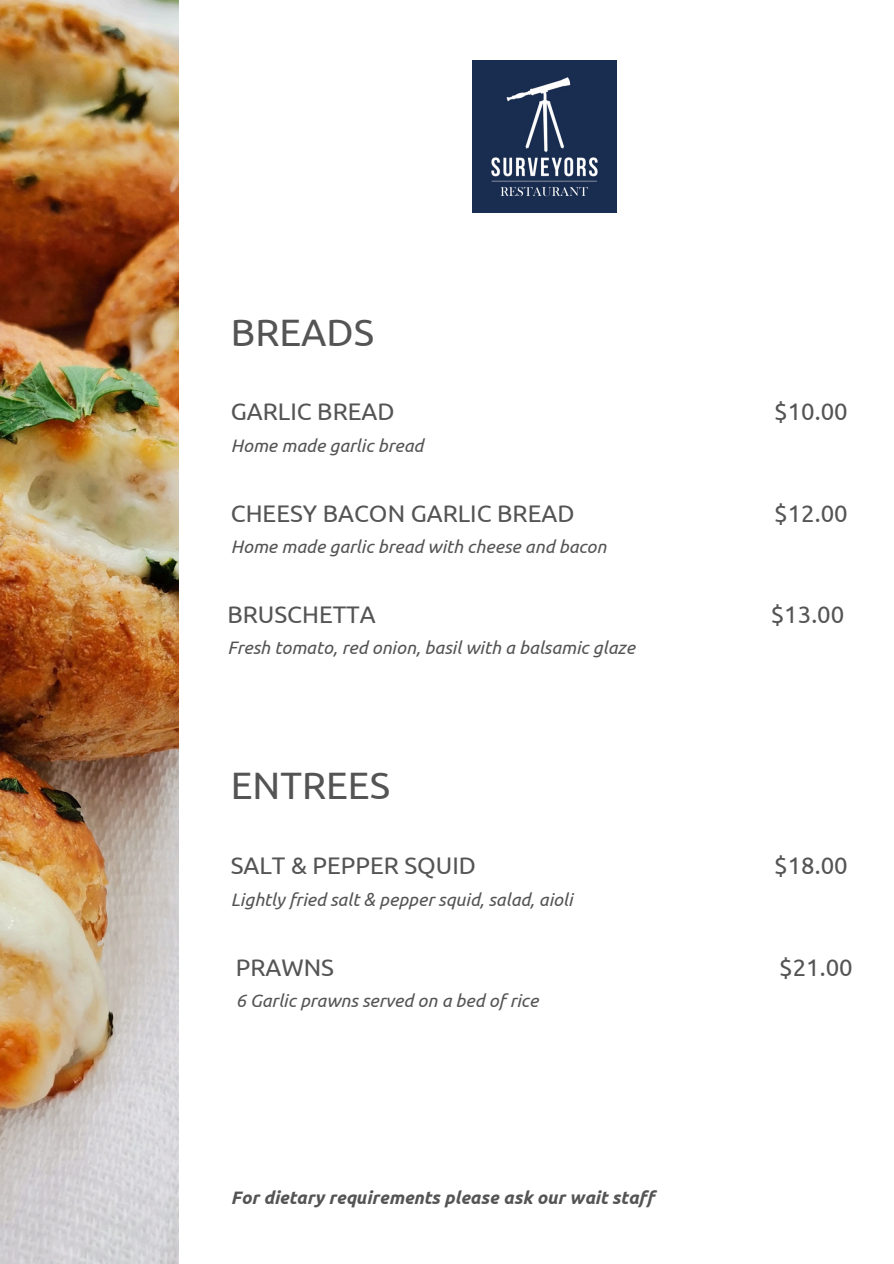
<style>
.page{position:relative;width:894px;height:1264px;background:#fff}
.page>*{position:absolute;margin:0;border:0;box-sizing:border-box;transform-origin:0 0}
.t1{font:38.25px "Ubuntu";color:#545454}
.t2{font:24px "Ubuntu";color:#545454}
.t3{font:italic 18px "Ubuntu";color:#545454}
.t4{font:italic 700 18px "Ubuntu";color:#545454}
</style>
<div class="page">
<img style="left:0;top:0;width:178px;height:1263px">
<img style="left:472px;top:60px;width:144px;height:152px">
<p class="t1" style="left:231px;top:310px;width:145px">BREADS</p>
<h1 class="t2" style="left:231px;top:398px;width:165px">GARLIC BREAD</h1>
<h2 class="t3" style="left:231px;top:435px;width:194px">Home made garlic bread</h2>
<h2 class="t2" style="left:231px;top:499px;width:345px">CHEESY BACON GARLIC BREAD</h2>
<p class="t3" style="left:231px;top:536px;width:377px">Home made garlic bread with cheese and bacon</p>
<h2 class="t2" style="left:227px;top:600px;width:150px">BRUSCHETTA</h2>
<p class="t3" style="left:227px;top:637px;width:409px">Fresh tomato, red onion, basil with a balsamic glaze</p>
<h2 class="t1" style="left:231px;top:763px;width:161px">ENTREES</h2>
<h2 class="t2" style="left:231px;top:851px;width:247px">SALT &amp; PEPPER SQUID</h2>
<p class="t3" style="left:231px;top:888px;width:343px">Lightly fried salt &amp; pepper squid, salad, aioli</p>
<h2 class="t2" style="left:236px;top:953px;width:100px">PRAWNS</h2>
<p class="t3" style="left:236px;top:990px;width:304px">6 Garlic prawns served on a bed of rice</p>
<p class="t4" style="left:231px;top:1186px;width:425px">For dietary requirements please ask our wait staff</p>
<h2 class="t2" style="left:774px;top:398px;width:75px">$10.00</h2>
<h3 class="t2" style="left:774px;top:499px;width:75px">$12.00</h3>
<h1 class="t2" style="left:770px;top:600px;width:75px">$13.00</h1>
<h2 class="t2" style="left:774px;top:851px;width:75px">$18.00</h2>
<h2 class="t2" style="left:779px;top:953px;width:75px">$21.00</h2>
</div>
